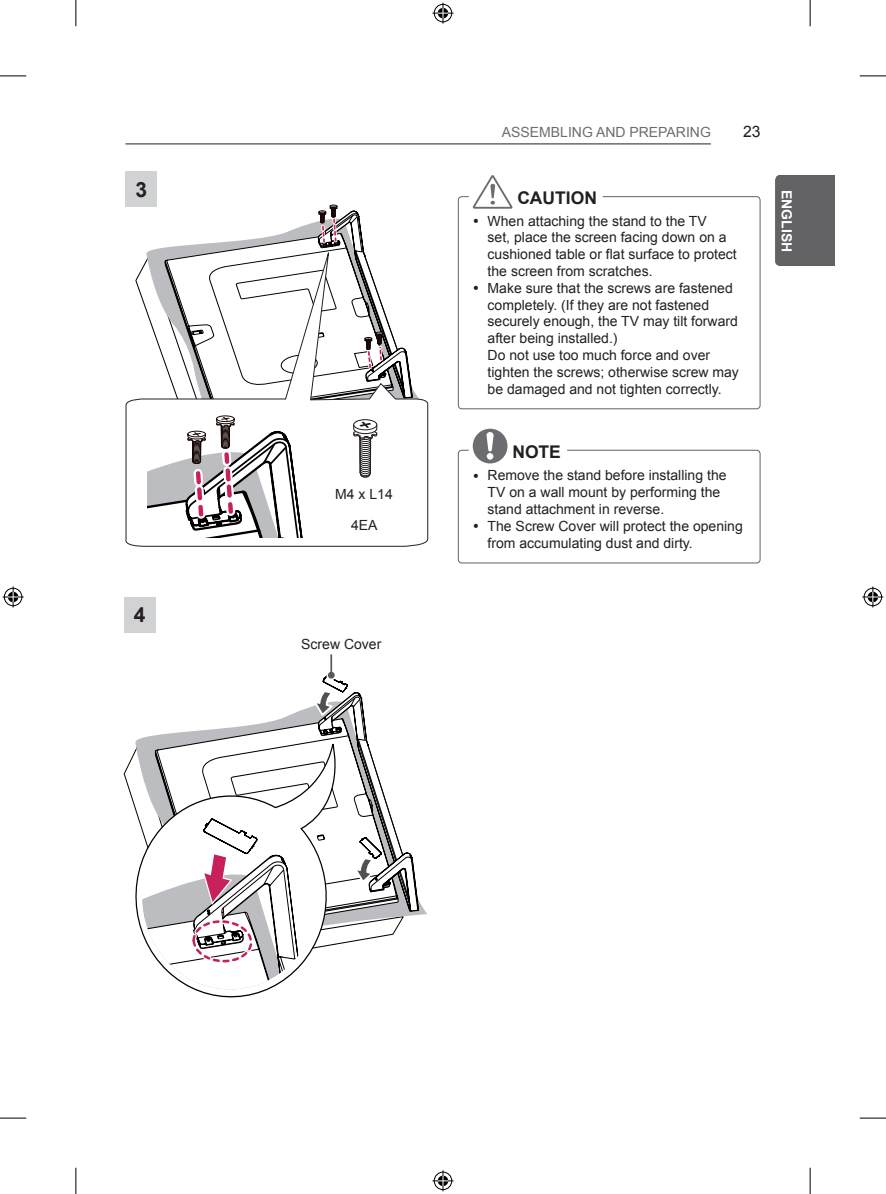
<style>
.page{position:relative;width:886px;height:1194px;background:#fff}
.page>*{position:absolute;margin:0;border:0;box-sizing:border-box;transform-origin:0 0}
.t1{font:700 21px "Arial";color:#231f20}
.t2{font:700 17.5px "Arial";color:#231f20}
.t3{font:15.75px "Arial";color:#231f20}
.t4{font:14px/16.8px "Arial";color:#231f20}
.t5{font:14px "Arial";color:#6c6d70}
.t6{font:700 14px "Arial";color:#fff}
.t7{font:700 14px "Bryant LG";color:#fff}
</style>
<div class="page">
<div style="left:775px;top:175px;width:60px;height:91px;background:#636366"></div>
<hr style="left:125px;top:144px;width:586px;height:1px;background:#231f20">
<div style="left:125px;top:172px;width:32px;height:35px;background:#d1d2d4"></div>
<svg style="left:125px;top:252px;width:303px;height:295px"></svg>
<svg style="left:147px;top:205px;width:266px;height:332px"></svg>
<div style="left:124px;top:597px;width:31px;height:35px;background:#d1d2d4"></div>
<svg style="left:124px;top:744px;width:145px;height:253px"></svg>
<svg style="left:330px;top:654px;width:3px;height:14px"></svg>
<svg style="left:142px;top:668px;width:277px;height:321px"></svg>
<hr style="left:330px;top:655px;width:2px;height:20px;background:#57585a">
<div style="left:328px;top:671px;width:7px;height:7px;background:#57585a;border-radius:50%"></div>
<svg style="left:473px;top:175px;width:39px;height:34px"></svg>
<svg style="left:473px;top:429px;width:34px;height:34px"></svg>
<div style="left:458px;top:196px;width:302px;height:213px;border:1px solid #636366;border-radius:4px"></div>
<div style="left:458px;top:450px;width:302px;height:113px;border:1px solid #636366;border-radius:4px"></div>
<svg style="left:0;top:76px;width:26px;height:1px"></svg>
<svg style="left:860px;top:76px;width:26px;height:1px"></svg>
<svg style="left:0;top:1117px;width:26px;height:1px"></svg>
<svg style="left:860px;top:1117px;width:26px;height:1px"></svg>
<svg style="left:76px;top:0;width:1px;height:26px"></svg>
<svg style="left:76px;top:1167px;width:1px;height:26px"></svg>
<svg style="left:810px;top:0;width:1px;height:26px"></svg>
<svg style="left:810px;top:1167px;width:1px;height:26px"></svg>
<svg style="left:432px;top:3px;width:21px;height:21px"></svg>
<svg style="left:432px;top:1170px;width:21px;height:21px"></svg>
<svg style="left:3px;top:586px;width:21px;height:21px"></svg>
<svg style="left:862px;top:586px;width:21px;height:21px"></svg>
<h1 class="t1" style="left:135px;top:176px;width:13px">3</h1>
<h1 class="t1" style="left:134px;top:601px;width:13px">4</h1>
<p class="t4" style="left:335px;top:485px;width:59px">M4 x L14</p>
<p class="t4" style="left:351px;top:517px;width:28px">4EA</p>
<p class="t4" style="left:301px;top:635px;width:82px">Screw Cover</p>
<p class="t5" style="left:502px;top:123px;width:211px">ASSEMBLING AND PREPARING</p>
<p class="t3" style="left:743px;top:121px;width:19px">23</p>
<p class="t2" style="left:517px;top:186px;width:81px">CAUTION</p>
<p class="t4" style="left:488px;top:212px;width:253px">When attaching the stand to the TV<br>set, place the screen facing down on a cushioned table or flat surface to protect the screen from scratches.<br>Make sure that the screws are fastened completely. (If they are not fastened securely enough, the TV may tilt forward after being installed.)<br>Do not use too much force and over tighten the screws; otherwise screw may be damaged and not tighten correctly.</p>
<p class="t2" style="left:512px;top:440px;width:50px">NOTE</p>
<p class="t4" style="left:488px;top:467px;width:257px">Remove the stand before installing the TV on a wall mount by performing the stand attachment in reverse.<br>The Screw Cover will protect the opening from accumulating dust and dirty.</p>
<p class="t6" style="left:796px;top:190px;width:64px;rotate:90deg">ENGLISH</p>
<p class="t7" style="left:795px;top:206px;width:30px;rotate:90deg">ENG</p>
</div>
